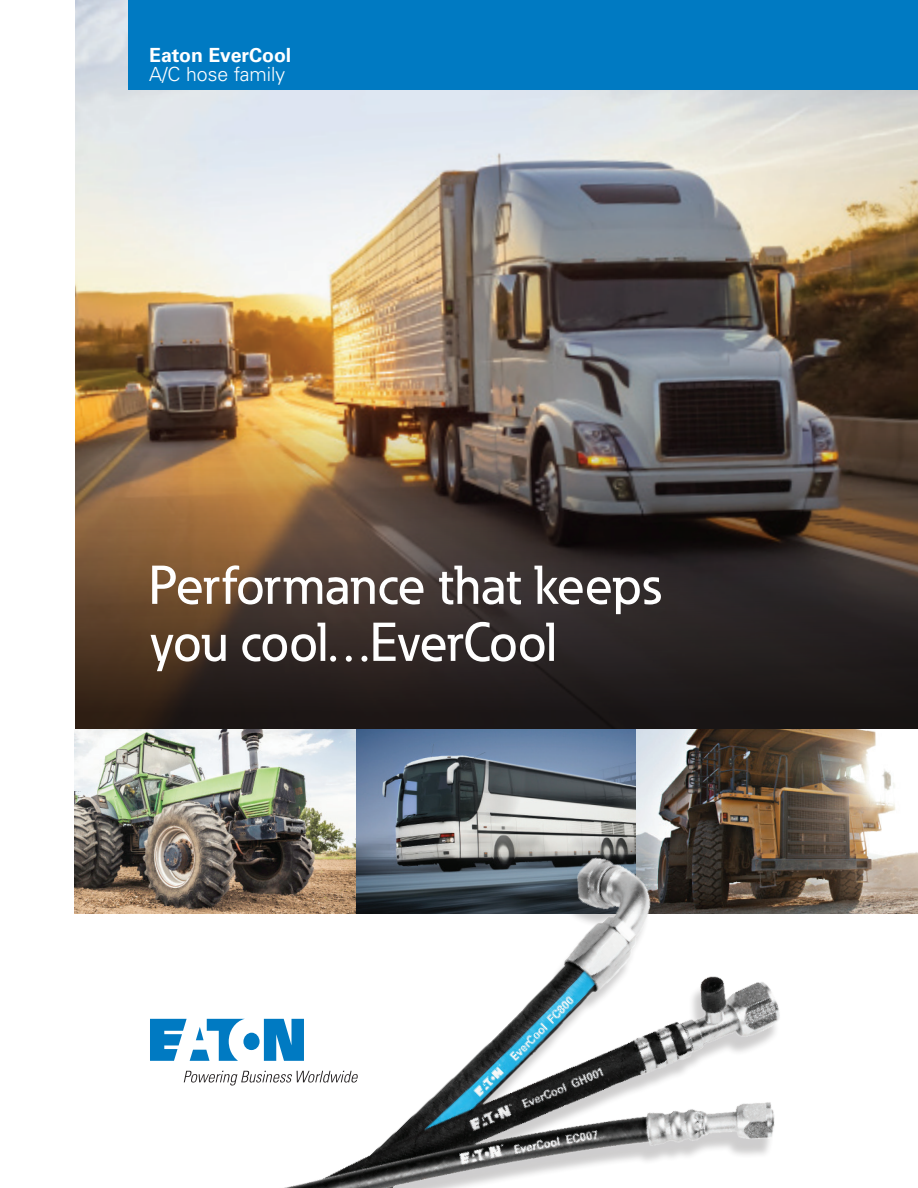
<style>
.page{position:relative;width:918px;height:1188px;background:#fff}
.page>*{position:absolute;margin:0;border:0;box-sizing:border-box;transform-origin:0 0}
.t1{font:500 54px/57px "Eaton";color:#fff}
.t2{font:700 19.5px "Univers LT Std";color:#fff}
.t3{font:300 19.5px "Univers LT Std";color:#fff}
</style>
<div class="page">
<img style="left:75px;top:0;width:843px;height:850px">
<img style="left:636px;top:729px;width:282px;height:185px">
<img style="left:75px;top:729px;width:281px;height:185px">
<img style="left:75px;top:398px;width:843px;height:331px">
<img style="left:221px;top:850px;width:617px;height:338px">
<div style="left:128px;top:0;width:790px;height:90px;background:#007ac2"></div>
<svg style="left:150px;top:1019px;width:154px;height:42px"></svg>
<svg style="left:184px;top:1071px;width:174px;height:15px"></svg>
<p class="t2" style="left:149px;top:43px;width:144px">Eaton EverCool</p>
<p class="t3" style="left:149px;top:62px;width:138px">A/C hose family</p>
<p class="t1" style="left:148px;top:556px;width:514px">Performance that keeps you cool…EverCool</p>
</div>
